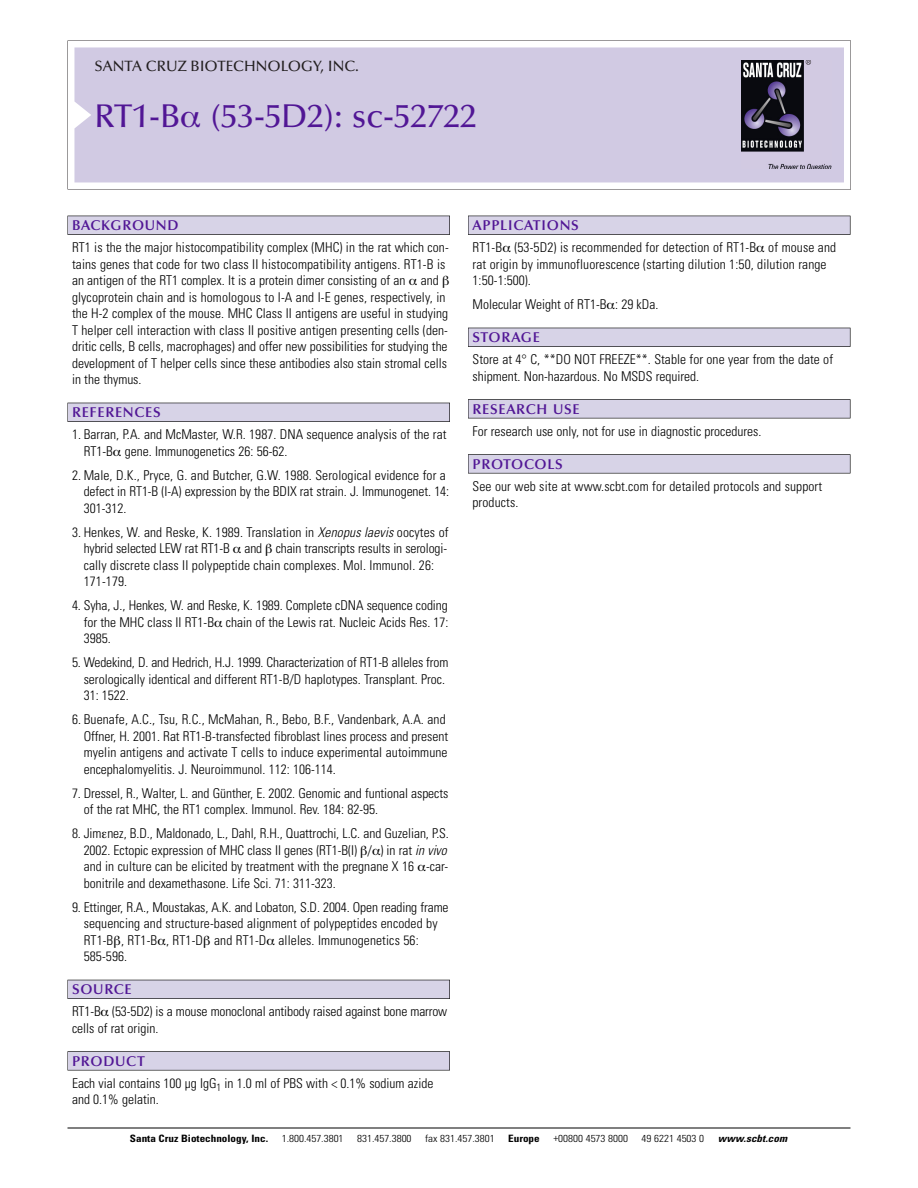
<style>
.page{position:relative;width:918px;height:1188px;background:#fff}
.page>*{position:absolute;margin:0;border:0;box-sizing:border-box;transform-origin:0 0}
.t1{font:500 33px "Optima";color:#511695}
.t2{font:500 15px "Optima";color:#231f20}
.t3{font:600 14.25px "Optima";letter-spacing:.05em;color:#511695}
.t4{font:300 condensed 13.5px/16.5px "Univers";color:#000}
.t5{font:300 condensed 10.2px "Univers";color:#000;scale:1.1 1}
.t6{font:700 condensed 10.2px "Univers";color:#000;scale:1.1 1}
.t7{font:italic 700 condensed 10.2px "Univers";letter-spacing:.005em;color:#000;scale:1.1 1}
.s1{font-style:italic}
</style>
<div class="page">
<svg style="left:68px;top:40px;width:783px;height:149px"></svg>
<div style="left:74px;top:47px;width:770px;height:135px;background:#d1cae3"></div>
<img style="left:741px;top:60px;width:90px;height:108px">
<div style="left:68px;top:216px;width:382px;height:19px;background:#525155"></div>
<div style="left:68px;top:216px;width:381px;height:18px;background:#d7d3e7"></div>
<div style="left:68px;top:403px;width:382px;height:19px;background:#515055"></div>
<div style="left:68px;top:403px;width:381px;height:18px;background:#d7d3e7"></div>
<div style="left:68px;top:980px;width:382px;height:19px;background:#525158"></div>
<div style="left:68px;top:980px;width:381px;height:18px;background:#d7d3e7"></div>
<div style="left:68px;top:1051px;width:382px;height:19px;background:#575759"></div>
<div style="left:68px;top:1052px;width:381px;height:18px;background:#d7d3e7"></div>
<div style="left:468px;top:216px;width:382px;height:19px;background:#525155"></div>
<div style="left:468px;top:216px;width:382px;height:18px;background:#d7d3e7"></div>
<div style="left:468px;top:328px;width:382px;height:19px;background:#515055"></div>
<div style="left:468px;top:328px;width:382px;height:18px;background:#d7d3e7"></div>
<div style="left:468px;top:399px;width:382px;height:19px;background:#545357"></div>
<div style="left:468px;top:400px;width:382px;height:18px;background:#d7d3e7"></div>
<div style="left:468px;top:454px;width:382px;height:19px;background:#575759"></div>
<div style="left:468px;top:455px;width:382px;height:18px;background:#d7d3e7"></div>
<hr style="left:68px;top:1128px;width:782px;height:1px;background:#000">
<svg style="left:181px;top:112px;width:19px;height:16px"></svg>
<p class="t2" style="left:94px;top:61px;width:266px">SANTA CRUZ BIOTECHNOLOGY, INC.</p>
<h1 class="t1" style="left:94px;top:103px;width:384px">RT1-B (53-5D2): sc-52722</h1>
<p class="t3" style="left:72px;top:219px;width:108px">BACKGROUND</p>
<p class="t4" style="left:72px;top:240px;width:378px">RT1 is the the major histocompatibility complex (MHC) in the rat which con&shy;tains genes that code for two class II histocompatibility antigens. RT1-B is an antigen of the RT1 complex. It is a protein dimer consisting of an and glycoprotein chain and is homologous to I-A and I-E genes, respectively, in the H-2 complex of the mouse. MHC Class II antigens are useful in studying T helper cell interaction with class II positive antigen presenting cells (den&shy;dritic cells, B cells, macrophages) and offer new possibilities for studying the development of T helper cells since these antibodies also stain stromal cells in the thymus.</p>
<p class="t3" style="left:72px;top:407px;width:90px">REFERENCES</p>
<p class="t4" style="left:84px;top:427px;width:364px;text-indent:-12px">1. Barran, P.A. and McMaster, W.R. 1987. DNA sequence analysis of the rat<br>RT1-B gene. Immunogenetics 26: 56-62.</p>
<p class="t4" style="left:84px;top:468px;width:367px;text-indent:-12px">2. Male, D.K., Pryce, G. and Butcher, G.W. 1988. Serological evidence for a defect in RT1-B (I-A) expression by the BDIX rat strain. J. Immunogenet. 14:<br>301-312.</p>
<p class="t4" style="left:84px;top:525px;width:366px;text-indent:-12px">3. Henkes, W. and Reske, K. 1989. Translation in <span class="s1">Xenopus laevis</span> oocytes of hybrid selected LEW rat RT1-B and chain transcripts results in serologi&shy;cally discrete class II polypeptide chain complexes. Mol. Immunol. 26:<br>171-179.</p>
<p class="t4" style="left:84px;top:598px;width:366px;text-align:justify;text-indent:-12px">4. Syha, J., Henkes, W. and Reske, K. 1989. Complete cDNA sequence coding for the MHC class II RT1-B chain of the Lewis rat. Nucleic Acids Res. 17:<br>3985.</p>
<p class="t4" style="left:84px;top:655px;width:366px;text-indent:-12px">5. Wedekind, D. and Hedrich, H.J. 1999. Characterization of RT1-B alleles from serologically identical and different RT1-B/D haplotypes. Transplant. Proc.<br>31: 1522.</p>
<p class="t4" style="left:84px;top:712px;width:366px;text-indent:-12px">6. Buenafe, A.C., Tsu, R.C., McMahan, R., Bebo, B.F., Vandenbark, A.A. and Offner, H. 2001. Rat RT1-B-transfected fibroblast lines process and present myelin antigens and activate T cells to induce experimental autoimmune encephalomyelitis. J. Neuroimmunol. 112: 106-114.</p>
<p class="t4" style="left:84px;top:786px;width:366px;text-indent:-12px">7. Dressel, R., Walter, L. and Günther, E. 2002. Genomic and funtional aspects of the rat MHC, the RT1 complex. Immunol. Rev. 184: 82-95.</p>
<p class="t4" style="left:84px;top:826px;width:367px;text-indent:-12px">8. Jim nez, B.D., Maldonado, L., Dahl, R.H., Quattrochi, L.C. and Guzelian, P.S.<br>2002. Ectopic expression of MHC class II genes (RT1-B(I) / ) in rat <span class="s1">in vivo </span>and in culture can be elicited by treatment with the pregnane X 16 -car&shy;bonitrile and dexamethasone. Life Sci. 71: 311-323.</p>
<p class="t4" style="left:84px;top:900px;width:366px;text-indent:-12px">9. Ettinger, R.A., Moustakas, A.K. and Lobaton, S.D. 2004. Open reading frame sequencing and structure-based alignment of polypeptides encoded by RT1-B , RT1-B , RT1-D and RT1-D alleles. Immunogenetics 56:<br>585-596.</p>
<p class="t3" style="left:72px;top:984px;width:61px">SOURCE</p>
<p class="t4" style="left:72px;top:1004px;width:377px">RT1-B (53-5D2) is a mouse monoclonal antibody raised against bone marrow cells of rat origin.</p>
<p class="t3" style="left:72px;top:1055px;width:74px">PRODUCT</p>
<p class="t4" style="left:72px;top:1076px;width:363px">Each vial contains 100 µg IgG<sub>1</sub> in 1.0 ml of PBS with &lt; 0.1% sodium azide and 0.1% gelatin.</p>
<p class="t3" style="left:473px;top:219px;width:108px">APPLICATIONS</p>
<p class="t4" style="left:473px;top:240px;width:365px">RT1-B (53-5D2) is recommended for detection of RT1-B of mouse and rat origin by immunofluorescence (starting dilution 1:50, dilution range<br>1:50-1:500).</p>
<p class="t4" style="left:473px;top:297px;width:187px">Molecular Weight of RT1-B : 29 kDa.</p>
<p class="t3" style="left:473px;top:332px;width:69px">STORAGE</p>
<p class="t4" style="left:473px;top:352px;width:362px">Store at 4° C, **DO NOT FREEZE**. Stable for one year from the date of shipment. Non-hazardous. No MSDS required.</p>
<p class="t3" style="left:473px;top:403px;width:109px">RESEARCH USE</p>
<p class="t4" style="left:473px;top:424px;width:290px">For research use only, not for use in diagnostic procedures.</p>
<p class="t3" style="left:473px;top:458px;width:92px">PROTOCOLS</p>
<p class="t4" style="left:473px;top:479px;width:351px">See our web site at www.scbt.com for detailed protocols and support products.</p>
<p class="t6" style="left:130px;top:1135px;width:127px">Santa Cruz Biotechnology, Inc.</p>
<p class="t5" style="left:282px;top:1135px;width:58px">1.800.457.3801</p>
<p class="t5" style="left:357px;top:1135px;width:51px">831.457.3800</p>
<p class="t5" style="left:425px;top:1135px;width:65px">fax 831.457.3801</p>
<p class="t6" style="left:508px;top:1135px;width:30px">Europe</p>
<p class="t5" style="left:553px;top:1135px;width:69px">+00800 4573 8000</p>
<p class="t5" style="left:642px;top:1135px;width:58px">49 6221 4503 0</p>
<p class="t7" style="left:718px;top:1135px;width:64px">www.scbt.com</p>
</div>
